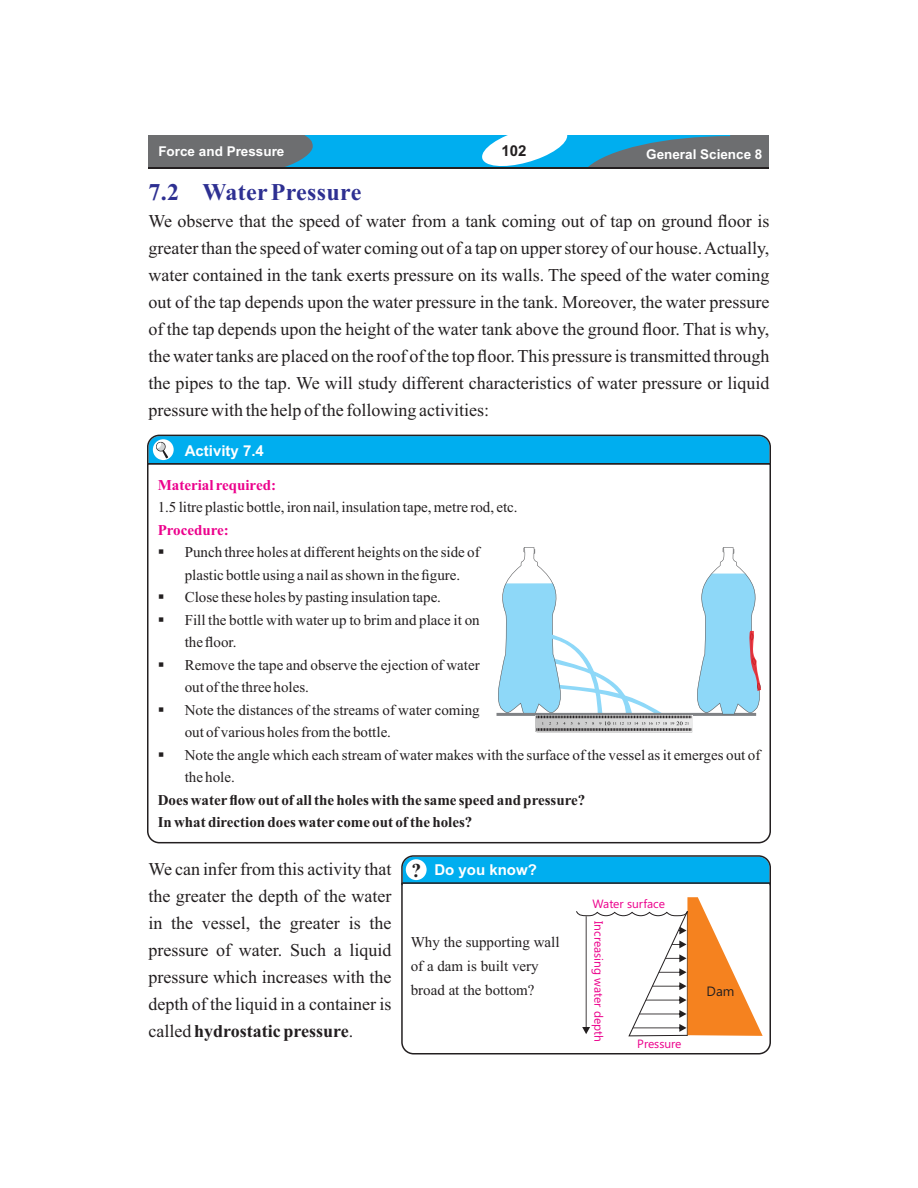
<style>
.page{position:relative;width:918px;height:1188px;background:#fff}
.page>*{position:absolute;margin:0;border:0;box-sizing:border-box;transform-origin:0 0}
.t1{font:700 24px "Times New Roman";letter-spacing:.01em;color:#2e3092}
.t2{font:18px/27px "Times New Roman";color:#231f20;text-align:justify}
.t3{font:15px/22.5px "Times New Roman";color:#231f20}
.t4{font:700 15px/22.5px "Times New Roman";color:#231f20}
.t5{font:700 15px "Times New Roman";color:#ec008c}
.t6{font:700 15px "Arial";color:#fff}
.t7{font:700 15px "Arial";color:#231f20}
.t8{font:700 13.5px "Arial";color:#fff}
.t9{font:13.5px "Segoe UI";color:#231f20}
.t10{font:12px "Segoe UI";color:#ec008c}
.s1{font-family:"Times New Roman";font-size:19.5px;color:#231f20}
.s2{font-weight:700}
</style>
<div class="page">
<div style="left:148px;top:135px;width:622px;height:32px;background:#6d6e70"></div>
<svg style="left:285px;top:135px;width:445px;height:32px"></svg>
<hr style="left:148px;top:167px;width:622px;height:2px;background:#231f20">
<svg style="left:147px;top:465px;width:624px;height:378px"></svg>
<svg style="left:147px;top:435px;width:624px;height:30px;background:#0ba2da"></svg>
<svg style="left:401px;top:855px;width:370px;height:27px;background:#08a6e2"></svg>
<svg style="left:401px;top:882px;width:370px;height:172px"></svg>
<div style="left:406px;top:859px;width:21px;height:21px;background:#fff;border-radius:50%"></div>
<svg style="left:576px;top:897px;width:187px;height:140px"></svg>
<svg style="left:496px;top:547px;width:265px;height:185px"></svg>
<p class="t8" style="left:158px;top:146px;width:128px">Force and Pressure</p>
<p class="t7" style="left:501px;top:145px;width:27px">102</p>
<p class="t8" style="left:646px;top:149px;width:118px">General Science 8</p>
<h1 class="t1" style="left:148px;top:183px;width:214px">7.2 Water Pressure</h1>
<p class="t2" style="left:148px;top:209px;width:623px">We observe that the speed of water from a tank coming out of tap on ground floor is greater than the speed of water coming out of a tap on upper storey of our house. Actually, water contained in the tank exerts pressure on its walls. The speed of the water coming out of the tap depends upon the water pressure in the tank. Moreover, the water pressure of the tap depends upon the height of the water tank above the ground floor. That is why, the water tanks are placed on the roof of the top floor. This pressure is transmitted through the pipes to the tap. We will study different characteristics of water pressure or liquid pressure with the help of the following activities:</p>
<p class="t6" style="left:185px;top:445px;width:81px">Activity 7.4</p>
<p class="t5" style="left:158px;top:479px;width:120px">Material required:</p>
<p class="t3" style="left:158px;top:497px;width:361px">1.5 litre plastic bottle, iron nail, insulation tape, metre rod, etc.</p>
<p class="t5" style="left:158px;top:524px;width:73px">Procedure:</p>
<p class="t3" style="left:158px;top:542px;width:323px;text-align:center">▪ Punch three holes at different heights on the side of plastic bottle using a nail as shown in the figure.</p>
<p class="t3" style="left:158px;top:587px;width:285px">▪ Close these holes by pasting insulation tape.</p>
<p class="t3" style="left:185px;top:610px;width:296px;text-indent:-27px">▪ Fill the bottle with water up to brim and place it on the floor.</p>
<p class="t3" style="left:185px;top:655px;width:296px;text-indent:-27px">▪ Remove the tape and observe the ejection of water out of the three holes.</p>
<p class="t3" style="left:185px;top:700px;width:296px;text-indent:-27px">▪ Note the distances of the streams of water coming out of various holes from the bottle.</p>
<p class="t3" style="left:185px;top:745px;width:577px;text-indent:-27px">▪ Note the angle which each stream of water makes with the surface of the vessel as it emerges out of the hole.</p>
<p class="t4" style="left:158px;top:790px;width:429px">Does water flow out of all the holes with the same speed and pressure?<br>In what direction does water come out of the holes?</p>
<p class="t6" style="left:411px;top:864px;width:127px"><span class="s1">?</span> Do you know?</p>
<p class="t2" style="left:148px;top:857px;width:245px">We can infer from this activity that the greater the depth of the water in the vessel, the greater is the pressure of water. Such a liquid pressure which increases with the depth of the liquid in a container is called <span class="s2">hydrostatic pressure</span>.</p>
<p class="t10" style="left:592px;top:899px;width:74px">Water surface</p>
<p class="t10" style="left:603px;top:921px;width:122px;rotate:90deg">Increasing water depth</p>
<p class="t3" style="left:411px;top:932px;width:150px;line-height:24px">Why the supporting wall of a dam is built very broad at the bottom?</p>
<p class="t9" style="left:707px;top:987px;width:29px">Dam</p>
<p class="t10" style="left:637px;top:1039px;width:46px">Pressure</p>
</div>
